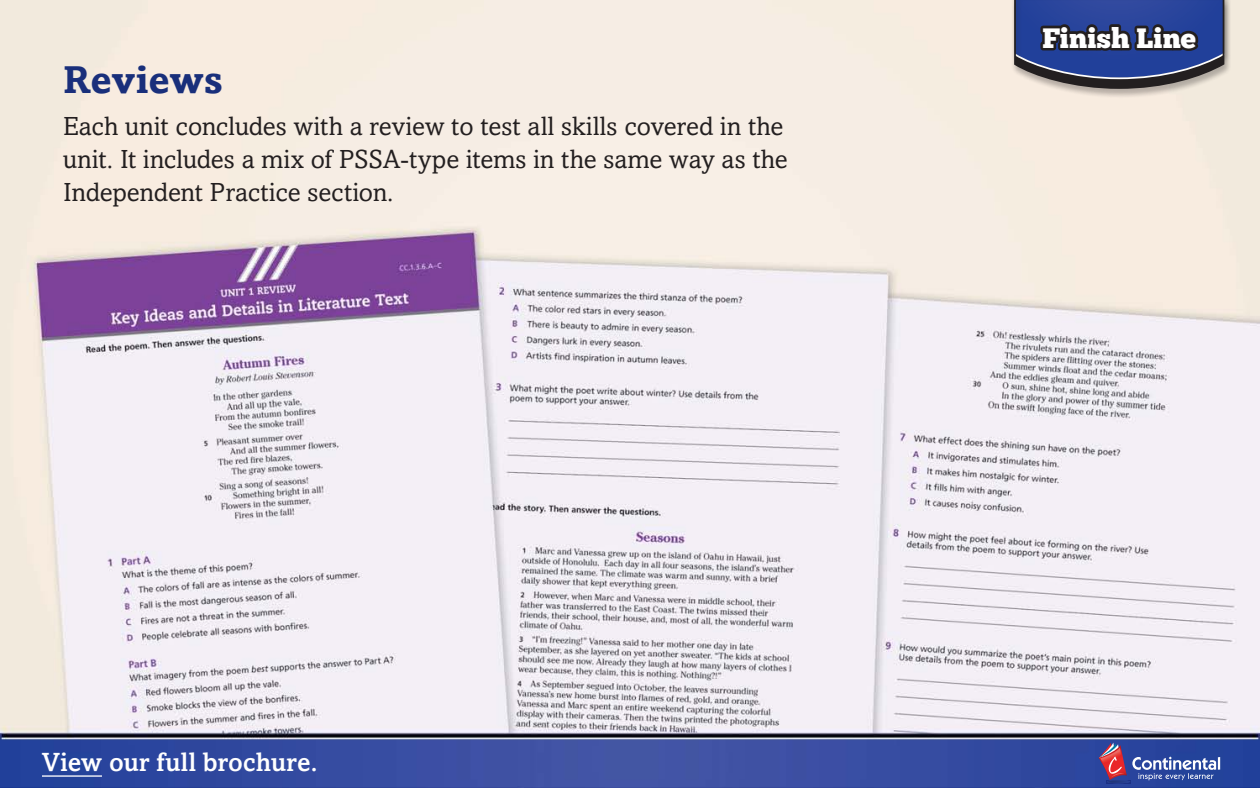
<style>
.page{position:relative;width:1260px;height:788px;background:#fff}
.page>*{position:absolute;margin:0;border:0;box-sizing:border-box;transform-origin:0 0}
.t1{font:700 38.5px "Amasis";letter-spacing:.005em;color:#192f7b;scale:1.04 1}
.t2{font:28px "Chunk Five";color:#fff}
.t3{font:26.25px/33.2px "Amasis";color:#231f20}
.t4{font:500 26.25px "Amasis";letter-spacing:.01em;color:#fff}
</style>
<div class="page">
<img style="left:0;top:0;width:1260px;height:788px">
<hr style="left:42px;top:775px;width:60px;height:1px;background:#fff">
<hr style="left:1107px;top:780px;width:24px;height:3px;background:#fff;border-radius:50%">
<hr style="left:1107px;top:780px;width:23px;height:3px;background:#efeeed;border-radius:50%">
<hr style="left:1107px;top:780px;width:22px;height:3px;background:#e4e2e1;border-radius:50%">
<hr style="left:1107px;top:780px;width:21px;height:3px;background:#d9d7d7;border-radius:50%">
<svg style="left:1099px;top:742px;width:121px;height:40px;background:#585c9e"></svg>
<div style="left:1011px;top:0;width:221px;height:98px;background:#231f20;opacity:.3"></div>
<svg style="left:1013px;top:0;width:213px;height:90px;background:#3b4a7d"></svg>
<h1 class="t1" style="left:63px;top:56px;width:155px">Reviews</h1>
<p class="t3" style="left:63px;top:109px;width:726px">Each unit concludes with a review to test all skills covered in the unit. It includes a mix of PSSA-type items in the same way as the<br>Independent Practice section.</p>
<p class="t4" style="left:42px;top:746px;width:277px">View our full brochure.</p>
<p class="t2" style="left:1042px;top:25px;width:155px">Finish Line</p>
</div>
